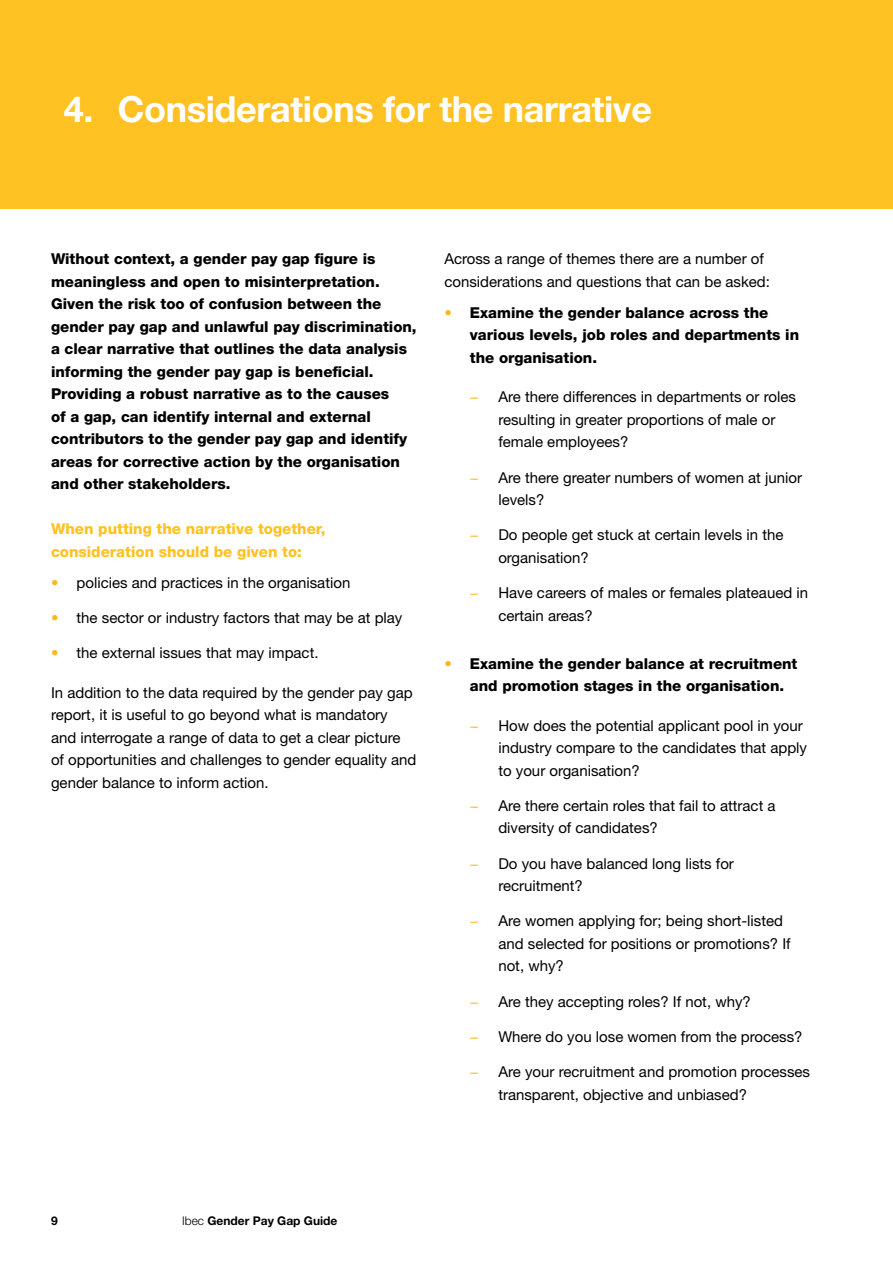
<style>
.page{position:relative;width:893px;height:1263px;background:#fff}
.page>*{position:absolute;margin:0;border:0;box-sizing:border-box;transform-origin:0 0}
.Heading{font:700 36px "Helvetica Neue LT Std";letter-spacing:-.01em;color:#fff}
.Body_Copy{font:15px/22.5px "Helvetica Neue LT Std";color:#000}
.Body_Copy-2{font:800 15px/22.5px "Helvetica Neue LT Std";color:#000}
.Body_Copy-3{font:800 15px/22.5px "Helvetica Neue LT Std";color:#ffc222}
.t1{font:15px "Helvetica Neue LT Std";color:#fdb71a}
.t2{font:700 12px "Helvetica Neue LT Std";color:#000}
.s1{font-weight:800;color:#fdb71a}
.s2{color:#fdb71a}
.s3{font-weight:300}
</style>
<div class="page">
<div style="left:0;top:0;width:893px;height:209px;background:#ffc222"></div>
<p class="Heading" style="left:64px;top:87px;width:590px">4. Considerations for the narrative</p>
<p class="Body_Copy-2" style="left:51px;top:248px;width:367px">Without context, a gender pay gap figure is meaningless and open to misinterpretation.<br>Given the risk too of confusion between the gender pay gap and unlawful pay discrimination, a clear narrative that outlines the data analysis informing the gender pay gap is beneficial.<br>Providing a robust narrative as to the causes<br>of a gap, can identify internal and external contributors to the gender pay gap and identify areas for corrective action by the organisation and other stakeholders.</p>
<p class="Body_Copy-3" style="left:51px;top:518px;width:276px">When putting the narrative together, consideration should be given to:</p>
<p class="Body_Copy" style="left:51px;top:571px;width:301px"><span class="s1">•</span> policies and practices in the organisation</p>
<p class="Body_Copy" style="left:51px;top:606px;width:353px"><span class="s1">•</span> the sector or industry factors that may be at play</p>
<p class="Body_Copy" style="left:51px;top:641px;width:269px"><span class="s1">•</span> the external issues that may impact.</p>
<p class="Body_Copy" style="left:51px;top:681px;width:367px">In addition to the data required by the gender pay gap report, it is useful to go beyond what is mandatory and interrogate a range of data to get a clear picture of opportunities and challenges to gender equality and gender balance to inform action.</p>
<p class="Body_Copy" style="left:444px;top:247px;width:327px">Across a range of themes there are a number of considerations and questions that can be asked:</p>
<p class="Body_Copy-2" style="left:470px;top:301px;width:331px;text-indent:-26px"><span class="s2">•</span> Examine the gender balance across the various levels, job roles and departments in the organisation.</p>
<p class="t1" style="left:470px;top:388px;width:10px">−</p>
<p class="Body_Copy" style="left:498px;top:385px;width:299px">Are there differences in departments or roles resulting in greater proportions of male or female employees?</p>
<p class="t1" style="left:470px;top:468px;width:10px">−</p>
<p class="Body_Copy" style="left:498px;top:466px;width:305px">Are there greater numbers of women at junior levels?</p>
<p class="t1" style="left:470px;top:526px;width:10px">−</p>
<p class="Body_Copy" style="left:498px;top:523px;width:287px">Do people get stuck at certain levels in the organisation?</p>
<p class="t1" style="left:470px;top:584px;width:10px">−</p>
<p class="Body_Copy" style="left:498px;top:581px;width:311px">Have careers of males or females plateaued in certain areas?</p>
<p class="Body_Copy-2" style="left:470px;top:652px;width:329px;text-indent:-26px"><span class="s2">•</span> Examine the gender balance at recruitment and promotion stages in the organisation.</p>
<p class="t1" style="left:470px;top:716px;width:10px">−</p>
<p class="Body_Copy" style="left:498px;top:714px;width:310px">How does the potential applicant pool in your industry compare to the candidates that apply to your organisation?</p>
<p class="t1" style="left:470px;top:797px;width:10px">−</p>
<p class="Body_Copy" style="left:498px;top:794px;width:279px">Are there certain roles that fail to attract a diversity of candidates?</p>
<p class="t1" style="left:470px;top:854px;width:10px">−</p>
<p class="Body_Copy" style="left:498px;top:852px;width:237px">Do you have balanced long lists for recruitment?</p>
<p class="t1" style="left:470px;top:912px;width:10px">−</p>
<p class="Body_Copy" style="left:498px;top:910px;width:294px">Are women applying for; being short-listed and selected for positions or promotions? If not, why?</p>
<p class="t1" style="left:470px;top:992px;width:10px">−</p>
<p class="Body_Copy" style="left:498px;top:990px;width:254px">Are they accepting roles? If not, why?</p>
<p class="t1" style="left:470px;top:1028px;width:10px">−</p>
<p class="Body_Copy" style="left:498px;top:1025px;width:306px">Where do you lose women from the process?</p>
<p class="t1" style="left:470px;top:1063px;width:10px">−</p>
<p class="Body_Copy" style="left:498px;top:1060px;width:313px">Are your recruitment and promotion processes transparent, objective and unbiased?</p>
<p class="t2" style="left:51px;top:1213px;width:8px">9</p>
<p class="t2" style="left:182px;top:1213px;width:157px"><span class="s3">Ibec</span> Gender Pay Gap Guide</p>
</div>
